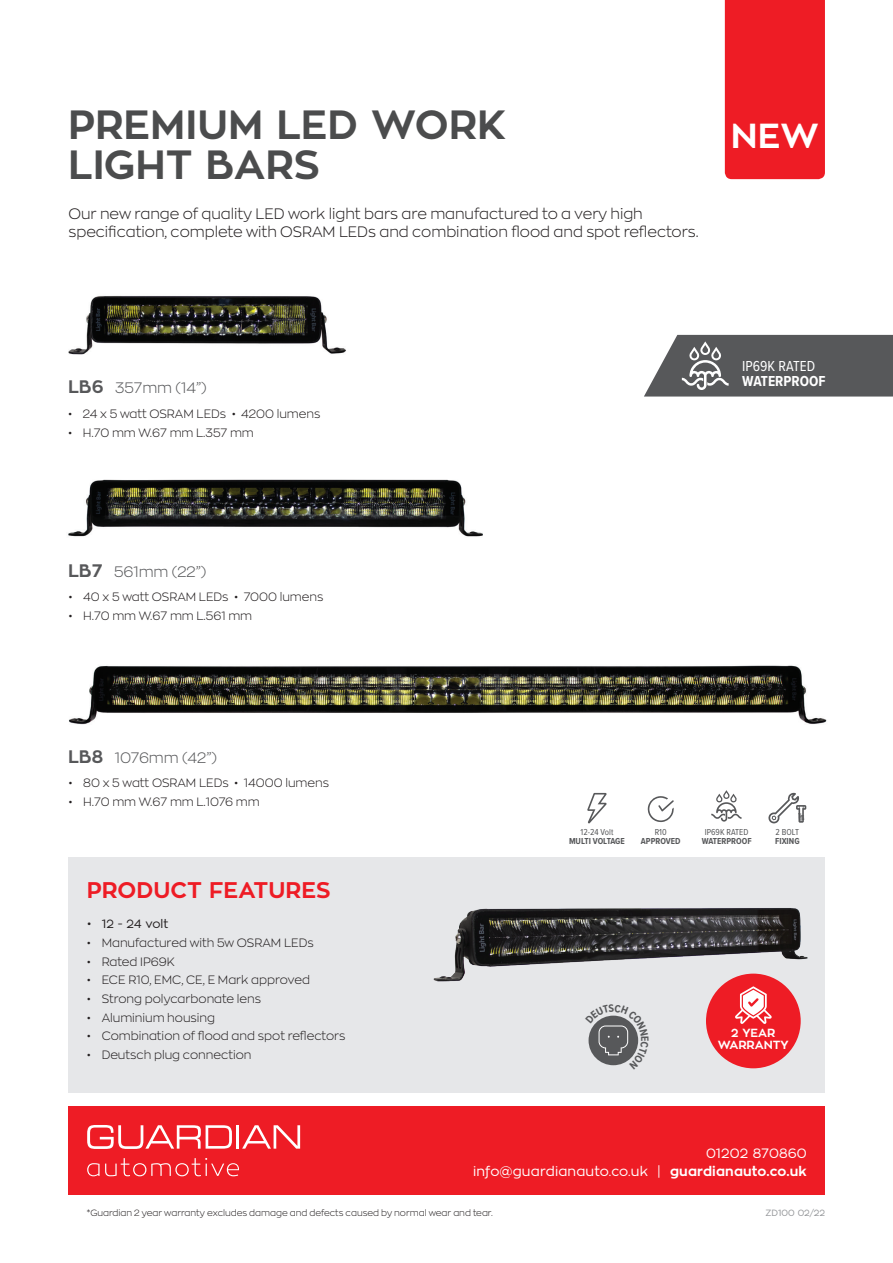
<style>
.page{position:relative;width:893px;height:1263px;background:#fff}
.page>*{position:absolute;margin:0;border:0;box-sizing:border-box;transform-origin:0 0}
.t1{font:700 40.5px "Zona Pro";color:#4b4c4d}
.t2{font:700 34.5px "Zona Pro";color:#fff}
.t3{font:700 22.5px "Zona Pro";color:#ee1c25}
.t4{font:300 15px/18px "Zona Pro";color:#231f20}
.t5{font:300 15px "Zona Pro";color:#57585a}
.t6{font:15px "Proxima Nova Cond";color:#fff}
.t7{font:700 15px "Proxima Nova Cond";color:#fff}
.t8{font:13.5px "Zona Pro";letter-spacing:.01em;color:#fff}
.t9{font:300 12px "Zona Pro";color:#231f20}
.t10{font:12px "Zona Pro";color:#231f20}
.t11{font:700 11.7px/11.7px "Zona Pro";color:#fff;text-align:center}
.t12{font:300 9px "Zona Pro";color:#231f20}
.t13{font:700 9px "Proxima Nova Cond";color:#57585a}
.t14{font:9px "Proxima Nova Cond";color:#57585a}
.t15{font:9px "Zona Pro";color:#939598}
.s1{font-weight:700;font-size:18px}
.s2{font-weight:700}
</style>
<div class="page">
<div style="left:725px;top:0;width:100px;height:179px;background:#ee1c25"></div>
<div style="left:68px;top:857px;width:757px;height:236px;background:#e6e7e9"></div>
<div style="left:68px;top:1106px;width:757px;height:89px;background:#ee1c25"></div>
<svg style="left:87px;top:1125px;width:145px;height:24px"></svg>
<hr style="left:237px;top:1125px;width:2px;height:24px;background:#fff">
<svg style="left:242px;top:1125px;width:58px;height:24px"></svg>
<svg style="left:87px;top:1158px;width:152px;height:18px"></svg>
<svg style="left:647px;top:796px;width:27px;height:26px"></svg>
<svg style="left:587px;top:793px;width:20px;height:30px"></svg>
<svg style="left:768px;top:792px;width:38px;height:31px"></svg>
<div style="left:706px;top:974px;width:95px;height:94px;background:#ee1c25;border-radius:50%"></div>
<svg style="left:735px;top:988px;width:37px;height:36px"></svg>
<img style="left:433px;top:908px;width:375px;height:80px">
<img style="left:69px;top:665px;width:758px;height:60px">
<img style="left:68px;top:479px;width:415px;height:58px">
<img style="left:68px;top:295px;width:278px;height:60px">
<svg style="left:711px;top:790px;width:30px;height:32px"></svg>
<svg style="left:644px;top:335px;width:249px;height:61px;background:#696a6b"></svg>
<svg style="left:588px;top:1015px;width:51px;height:51px"></svg>
<p class="t1" style="left:68px;top:98px;width:439px">PREMIUM LED WORK</p>
<p class="t1" style="left:68px;top:138px;width:253px">LIGHT BARS</p>
<p class="t4" style="left:68px;top:205px;width:632px">Our new range of quality LED work light bars are manufactured to a very high specification, complete with OSRAM LEDs and combination flood and spot reflectors.</p>
<p class="t2" style="left:731px;top:114px;width:90px">NEW</p>
<p class="t5" style="left:68px;top:378px;width:140px"><span class="s1">LB6</span> 357mm (14”)</p>
<p class="t9" style="left:68px;top:406px;width:254px">• 24 x 5 watt OSRAM LEDs • 4200 lumens</p>
<p class="t9" style="left:68px;top:425px;width:187px">• H.70 mm W.67 mm L.357 mm</p>
<p class="t6" style="left:742px;top:355px;width:74px">IP69K RATED</p>
<p class="t7" style="left:742px;top:370px;width:85px">WATERPROOF</p>
<p class="t5" style="left:68px;top:561px;width:140px"><span class="s1">LB7</span> 561mm (22”)</p>
<p class="t9" style="left:68px;top:589px;width:257px">• 40 x 5 watt OSRAM LEDs • 7000 lumens</p>
<p class="t9" style="left:68px;top:608px;width:185px">• H.70 mm W.67 mm L.561 mm</p>
<p class="t5" style="left:68px;top:748px;width:150px"><span class="s1">LB8</span> 1076mm (42”)</p>
<p class="t9" style="left:68px;top:775px;width:262px">• 80 x 5 watt OSRAM LEDs • 14000 lumens</p>
<p class="t9" style="left:68px;top:794px;width:193px">• H.70 mm W.67 mm L.1076 mm</p>
<p class="t3" style="left:87px;top:875px;width:245px">PRODUCT FEATURES</p>
<p class="t10" style="left:87px;top:916px;width:83px">• 12 - 24 volt</p>
<p class="t9" style="left:87px;top:935px;width:228px">• Manufactured with 5w OSRAM LEDs</p>
<p class="t9" style="left:87px;top:954px;width:90px">• Rated IP69K</p>
<p class="t9" style="left:87px;top:972px;width:225px">• ECE R10, EMC, CE, E Mark approved</p>
<p class="t9" style="left:87px;top:991px;width:176px">• Strong polycarbonate lens</p>
<p class="t9" style="left:87px;top:1009px;width:130px">• Aluminium housing</p>
<p class="t9" style="left:87px;top:1028px;width:260px">• Combination of flood and spot reflectors</p>
<p class="t9" style="left:87px;top:1047px;width:166px">• Deutsch plug connection</p>
<p class="t14" style="left:580px;top:825px;width:34px">12-24 Volt</p>
<p class="t13" style="left:569px;top:834px;width:57px">MULTI VOLTAGE</p>
<p class="t14" style="left:655px;top:825px;width:14px">R10</p>
<p class="t13" style="left:641px;top:834px;width:41px">APPROVED</p>
<p class="t14" style="left:705px;top:825px;width:45px">IP69K RATED</p>
<p class="t13" style="left:702px;top:834px;width:51px">WATERPROOF</p>
<p class="t14" style="left:776px;top:825px;width:25px">2 BOLT</p>
<p class="t13" style="left:775px;top:834px;width:26px">FIXING</p>
<p class="t11" style="left:718px;top:1027px;width:72px">2 YEAR<br>WARRANTY</p>
<p class="t8" style="left:706px;top:1145px;width:102px">01202 870860</p>
<p class="t8" style="left:473px;top:1163px;width:335px">info@guardianauto.co.uk | <span class="s2">guardianauto.co.uk</span></p>
<p class="t15" style="left:765px;top:1207px;width:61px">ZD100 02/22</p>
<p class="t12" style="left:87px;top:1207px;width:408px">*Guardian 2 year warranty excludes damage and defects caused by normal wear and tear.</p>
</div>
